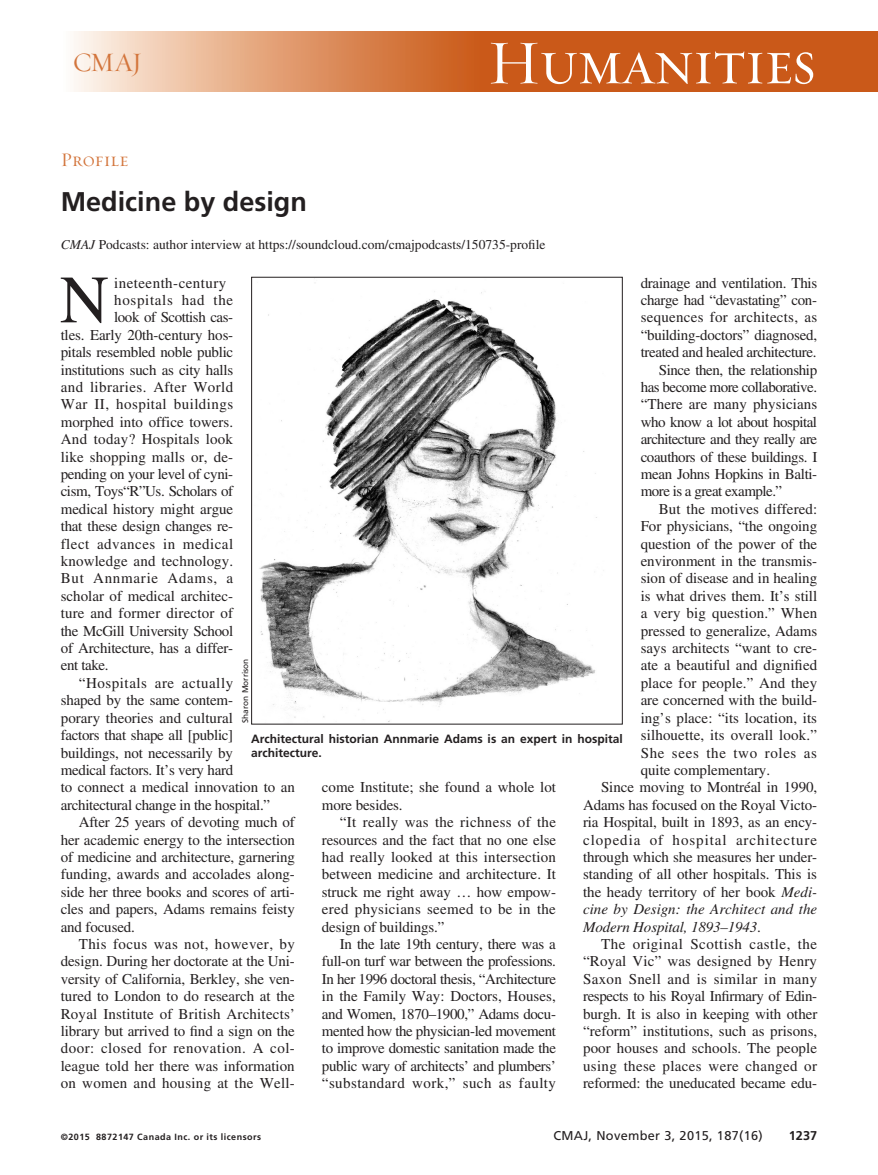
<style>
.page{position:relative;width:878px;height:1175px;background:#fff}
.page>*{position:absolute;margin:0;border:0;box-sizing:border-box;transform-origin:0 0}
.DC{font:67.5px "Times LT Std";color:#231f20}
.t1{font:63px "Requiem Display HTF Small Caps";letter-spacing:-.03em;color:#fff}
.Article_title{font:700 27px "Frutiger LT Std";color:#231f20}
.t2{font:27px "Requiem Display HTF Roman";color:#d3753c}
.Article_subtype{font:19.5px "Requiem Display HTF Small Caps";color:#d3753c}
.DC-2{font:15px/17.4px "Times LT Std";letter-spacing:-.005em;color:#231f20;text-align:justify}
.DC-3{font:15px "Times LT Std";letter-spacing:.03em;color:#231f20}
.DC-4{font:15px "Times LT Std";letter-spacing:-.025em;color:#231f20}
.DC-5{font:15px "Times LT Std";letter-spacing:-.03em;color:#231f20}
.DC-6{font:15px "Times LT Std";letter-spacing:.025em;color:#231f20}
.DC-7{font:15px "Times LT Std";letter-spacing:.015em;color:#231f20}
.DC-8{font:15px "Times LT Std";letter-spacing:.05em;color:#231f20}
.DC-9{font:15px "Times LT Std";letter-spacing:.045em;color:#231f20}
.Related_article{font:13.5px "Times LT Std";color:#231f20}
.t3{font:12.75px "Frutiger LT Std";letter-spacing:.025em;color:#231f20}
.t4{font:700 12.75px "Frutiger LT Std";color:#231f20}
.Fig_caption{font:700 12px/14.2px "Frutiger LT Std";color:#231f20}
.t5{font:700 9px "Frutiger LT Std";letter-spacing:.05em;color:#231f20}
.PC{font:8.25px "Frutiger LT Std";color:#231f20}
.s1{font-style:italic}
</style>
<div class="page">
<div style="left:458px;top:32px;width:420px;height:60px;background:#ca5919"></div>
<div style="left:61px;top:32px;width:419px;height:60px;background:linear-gradient(to right,#fff7ee,#c9550f)"></div>
<img style="left:259px;top:291px;width:338px;height:431px">
<h3 class="t2" style="left:73px;top:46px;width:71px">CMAJ</h3>
<p class="Article_subtype" style="left:61px;top:148px;width:69px">Profile</p>
<p class="Article_title" style="left:61px;top:185px;width:248px">Medicine by design</p>
<h2 class="t1" style="left:487px;top:26px;width:330px">Humanities</h2>
<p class="Related_article" style="left:61px;top:237px;width:486px"><span class="s1">CMAJ</span> Podcasts: author interview at https://soundcloud.com/cmajpodcasts/150735-profile</p>
<p class="DC" style="left:60px;top:262px;width:50px">N</p>
<p class="DC-3" style="left:114px;top:274px;width:114px">ineteenth-century</p>
<p class="DC-2" style="left:640px;top:274px;width:178px">drainage and ventilation. This charge had “devastating” con&shy;sequences for architects, as “building-doctors” diagnosed, treated and healed architecture.</p>
<p class="DC-2" style="left:640px;top:361px;width:178px;text-indent:18px">Since then, the relationship has become more collaborative. “There are many physicians who know a lot about hospital architecture and they really are coauthors of these buildings. I mean Johns Hopkins in Balti&shy;more is a great example.”</p>
<p class="DC-2" style="left:640px;top:500px;width:178px;text-indent:18px">But the motives differed:<br>For physicians, “the ongoing question of the power of the environment in the transmis&shy;sion of disease and in healing is what drives them. It’s still a very big question.” When pressed to generalize, Adams says architects “want to cre&shy;ate a beautiful and dignified place for people.” And they are concerned with the build&shy;ing’s place: “its location, its silhouette, its overall look.” She sees the two roles as quite complementary.</p>
<p class="DC-2" style="left:583px;top:778px;width:236px;text-indent:18px">Since moving to Montréal in 1990, Adams has focused on the Royal Victo&shy;ria Hospital, built in 1893, as an ency&shy;clopedia of hospital architecture through which she measures her under&shy;standing of all other hospitals. This is the heady territory of her book <span class="s1">Medi&shy;cine by Design: the Architect and the Modern Hospital, 1893–1943</span>.</p>
<p class="DC-2" style="left:583px;top:935px;width:236px;text-indent:18px">The original Scottish castle, the “Royal Vic” was designed by Henry Saxon Snell and is similar in many respects to his Royal Infirmary of Edin&shy;burgh. It is also in keeping with other “reform” institutions, such as prisons, poor houses and schools. The people using these places were changed or reformed: the uneducated became edu-</p>
<p class="DC-9" style="left:114px;top:291px;width:121px">hospitals had the</p>
<p class="DC-5" style="left:114px;top:309px;width:120px">look of Scottish cas-</p>
<p class="DC-2" style="left:61px;top:326px;width:174px">tles. Early 20th-century hos-</p>
<p class="DC-2" style="left:61px;top:343px;width:174px">pitals resembled noble public</p>
<p class="DC-2" style="left:61px;top:361px;width:174px">institutions such as city halls</p>
<p class="DC-6" style="left:61px;top:378px;width:174px">and libraries. After World</p>
<p class="DC-3" style="left:61px;top:396px;width:174px">War II, hospital buildings</p>
<p class="DC-2" style="left:61px;top:413px;width:174px">morphed into office towers.</p>
<p class="DC-2" style="left:61px;top:430px;width:174px">And today? Hospitals look</p>
<p class="DC-2" style="left:61px;top:448px;width:174px">like shopping malls or, de-</p>
<p class="DC-4" style="left:61px;top:465px;width:174px">pending on your level of cyni-</p>
<p class="DC-5" style="left:61px;top:483px;width:174px">cism, Toys“R”Us. Scholars of</p>
<p class="DC-2" style="left:61px;top:500px;width:174px">medical history might argue</p>
<p class="DC-2" style="left:61px;top:517px;width:174px">that these design changes re-</p>
<p class="DC-3" style="left:61px;top:535px;width:174px">flect advances in medical</p>
<p class="DC-2" style="left:61px;top:552px;width:174px">knowledge and technology.</p>
<p class="DC-8" style="left:61px;top:570px;width:174px">But Annmarie Adams, a</p>
<p class="DC-2" style="left:61px;top:587px;width:174px">scholar of medical architec-</p>
<p class="DC-7" style="left:61px;top:605px;width:174px">ture and former director of</p>
<p class="DC-4" style="left:61px;top:622px;width:174px">the McGill University School</p>
<p class="DC-2" style="left:61px;top:639px;width:174px">of Architecture, has a differ-</p>
<p class="DC-2" style="left:61px;top:656px;width:49px">ent take.</p>
<p class="DC-2" style="left:61px;top:674px;width:236px;text-align:left;text-indent:18px">“Hospitals are actually<br>shaped by the same contem-<br>porary theories and cultural<br>factors that shape all [public] buildings, not necessarily by<br>medical factors. It’s very hard<br>to connect a medical innovation to an architectural change in the hospital.”</p>
<p class="DC-2" style="left:61px;top:813px;width:236px;text-indent:18px">After 25 years of devoting much of her academic energy to the intersection of medicine and architecture, garnering funding, awards and accolades along&shy;side her three books and scores of arti&shy;cles and papers, Adams remains feisty and focused.</p>
<p class="DC-2" style="left:61px;top:935px;width:236px;text-indent:18px">This focus was not, however, by design. During her doctorate at the Uni&shy;versity of California, Berkley, she ven&shy;tured to London to do research at the Royal Institute of British Architects’ library but arrived to find a sign on the door: closed for renovation. A col&shy;league told her there was information on women and housing at the Well-</p>
<p class="PC" style="left:240px;top:722px;width:66px;rotate:-90deg">Sharon Morrison</p>
<p class="Fig_caption" style="left:251px;top:731px;width:373px">Architectural historian Annmarie Adams is an expert in hospital architecture.</p>
<p class="DC-2" style="left:322px;top:778px;width:235px">come Institute; she found a whole lot more besides.</p>
<p class="DC-2" style="left:322px;top:813px;width:236px;text-indent:18px">“It really was the richness of the resources and the fact that no one else had really looked at this intersection between medicine and architecture. It struck me right away … how empow&shy;ered physicians seemed to be in the design of buildings.”</p>
<p class="DC-2" style="left:322px;top:935px;width:236px;text-indent:18px">In the late 19th century, there was a full-on turf war between the professions.<br>In her 1996 doctoral thesis, “Architecture in the Family Way: Doctors, Houses, and Women, 1870–1900,” Adams docu&shy;mented how the physician-led movement to improve domestic sanitation made the public wary of architects’ and plumbers’ “substandard work,” such as faulty</p>
<p class="t5" style="left:61px;top:1131px;width:202px">©2015 8872147 Canada Inc. or its licensors</p>
<p class="t3" style="left:553px;top:1127px;width:211px">CMAJ, November 3, 2015, 187(16)</p>
<p class="t4" style="left:788px;top:1127px;width:30px">1237</p>
</div>
